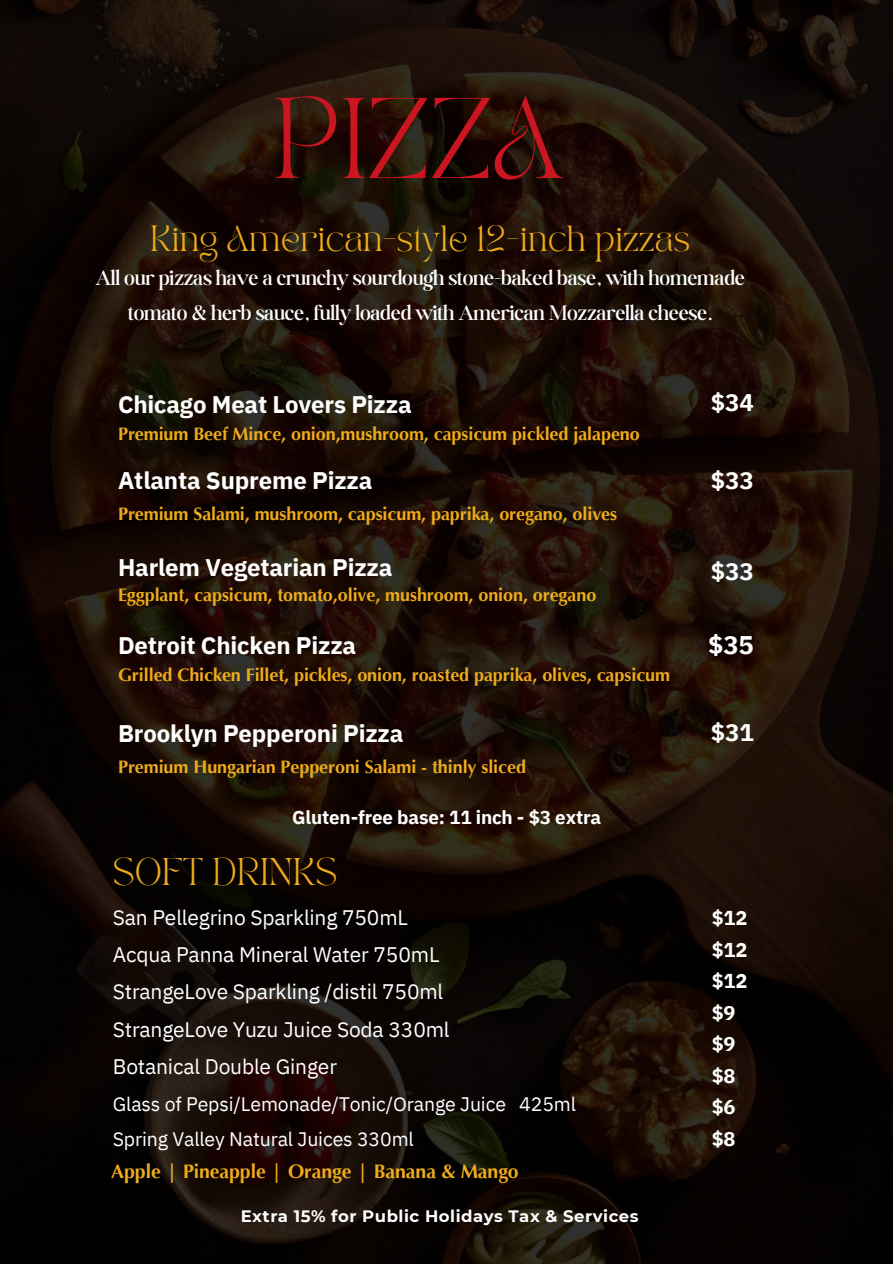
<style>
.page{position:relative;width:893px;height:1264px;background:#fff}
.page>*{position:absolute;margin:0;border:0;box-sizing:border-box;transform-origin:0 0}
.t1{font:80.1px "TAN PEARL Regular";letter-spacing:-.005em;color:#cb1520}
.t2{font:27px "TAN PEARL Regular";letter-spacing:-.005em;color:#eeac1a}
.t3{font:25.5px "TAN PEARL Regular";letter-spacing:-.005em;color:#eeac1a}
.t4{font:700 25.5px "IBM Plex Sans";color:#fff}
.t5{font:700 24px "IBM Plex Sans";letter-spacing:-.01em;color:#fff}
.t6{font:300 22.5px/34.8px "Boston Angel";letter-spacing:-.005em;color:#fff;text-align:center}
.t7{font:21px "IBM Plex Sans";letter-spacing:-.01em;color:#fff}
.t8{font:700 20.1px/31.5px "IBM Plex Sans";color:#fff}
.t9{font:19.5px "IBM Plex Sans";letter-spacing:-.01em;color:#fff}
.t10{font:700 19.5px "Optima LT Pro";letter-spacing:-.005em;color:#eeac1a}
.t11{font:700 18.75px "IBM Plex Sans";letter-spacing:-.01em;color:#fff}
.t12{font:700 18px "Optima LT Pro";letter-spacing:-.005em;color:#eeac1a}
.t13{font:700 16.5px "Montserrat";letter-spacing:.03em;color:#fff}
</style>
<div class="page">
<img style="left:0;top:0;width:892px;height:1263px">
<p class="t1" style="left:274px;top:96px;width:290px">PIZZA</p>
<p class="t3" style="left:150px;top:225px;width:542px">King American-style 12-inch pizzas</p>
<p class="t6" style="left:95px;top:260px;width:651px">All our pizzas have a crunchy sourdough stone-baked base, with homemade tomato &amp; herb sauce, fully loaded with American Mozzarella cheese.</p>
<p class="t5" style="left:118px;top:388px;width:295px">Chicago Meat Lovers Pizza</p>
<p class="t12" style="left:118px;top:427px;width:523px">Premium Beef Mince, onion,mushroom, capsicum pickled jalapeno</p>
<h5 class="t5" style="left:118px;top:465px;width:256px">Atlanta Supreme Pizza</h5>
<h5 class="t12" style="left:118px;top:506px;width:500px">Premium Salami, mushroom, capsicum, paprika, oregano, olives</h5>
<h5 class="t5" style="left:118px;top:551px;width:276px">Harlem Vegetarian Pizza</h5>
<h6 class="t12" style="left:118px;top:588px;width:480px">Eggplant, capsicum, tomato,olive, mushroom, onion, oregano</h6>
<p class="t5" style="left:118px;top:629px;width:240px">Detroit Chicken Pizza</p>
<h5 class="t12" style="left:118px;top:667px;width:553px">Grilled Chicken Fillet, pickles, onion, roasted paprika, olives, capsicum</h5>
<p class="t5" style="left:118px;top:717px;width:287px">Brooklyn Pepperoni Pizza</p>
<h1 class="t12" style="left:118px;top:759px;width:409px">Premium Hungarian Pepperoni Salami - thinly sliced</h1>
<p class="t11" style="left:292px;top:804px;width:310px">Gluten-free base: 11 inch - $3 extra</p>
<p class="t2" style="left:113px;top:857px;width:226px">SOFT DRINKS</p>
<p class="t7" style="left:113px;top:903px;width:297px">San Pellegrino Sparkling 750mL</p>
<h3 class="t7" style="left:113px;top:940px;width:328px">Acqua Panna Mineral Water 750mL</h3>
<h5 class="t7" style="left:113px;top:977px;width:332px">StrangeLove Sparkling /distil 750ml</h5>
<p class="t7" style="left:113px;top:1015px;width:338px">StrangeLove Yuzu Juice Soda 330ml</p>
<p class="t7" style="left:113px;top:1052px;width:226px">Botanical Double Ginger</p>
<h5 class="t9" style="left:113px;top:1090px;width:464px">Glass of Pepsi/Lemonade/Tonic/Orange Juice 425ml</h5>
<h5 class="t9" style="left:113px;top:1125px;width:302px">Spring Valley Natural Juices 330ml</h5>
<p class="t10" style="left:111px;top:1163px;width:409px">Apple | Pineapple | Orange | Banana &amp; Mango</p>
<p class="t13" style="left:241px;top:1206px;width:399px">Extra 15% for Public Holidays Tax &amp; Services</p>
<p class="t5" style="left:710px;top:386px;width:44px">$34</p>
<p class="t5" style="left:710px;top:464px;width:44px">$33</p>
<p class="t5" style="left:710px;top:555px;width:44px">$33</p>
<p class="t4" style="left:708px;top:628px;width:47px">$35</p>
<p class="t5" style="left:710px;top:716px;width:44px">$31</p>
<p class="t8" style="left:711px;top:901px;width:37px">$12 $12 $12 $9 $9 $8</p>
<p class="t8" style="left:711px;top:1090px;width:25px">$6</p>
<h2 class="t8" style="left:711px;top:1122px;width:25px">$8</h2>
</div>
